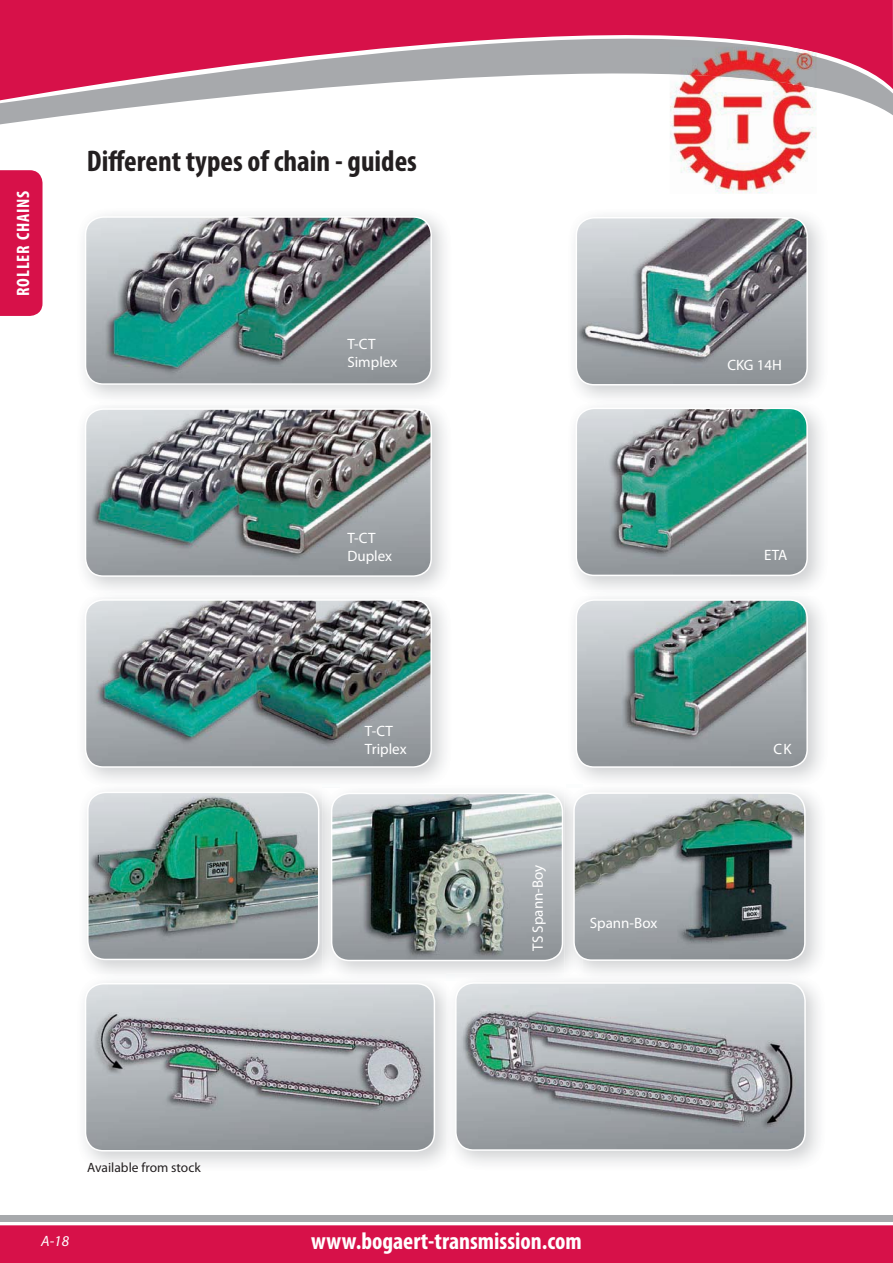
<style>
.page{position:relative;width:893px;height:1263px;background:#fff}
.page>*{position:absolute;margin:0;border:0;box-sizing:border-box;transform-origin:0 0}
.t1{font:700 condensed 30px "Myriad Pro";color:#231f20}
.t2{font:700 condensed 24px "Myriad Pro";color:#fff}
.t3{font:700 condensed 18px "Myriad Pro";letter-spacing:.05em;color:#fff}
.t4{font:15px/18px "Myriad Pro";color:#fff}
.t5{font:italic 15px "Myriad Pro";color:#fff}
.t6{font:13.5px "Myriad Pro";color:#231f20}
</style>
<div class="page">
<svg style="left:0;top:105px;width:893px;height:20px"></svg>
<svg style="left:0;top:0;width:893px;height:105px;fill:#d71149"></svg>
<div style="left:0;top:1225px;width:893px;height:38px;background:#d71149"></div>
<div style="left:0;top:1215px;width:893px;height:6px;background:#a7a9ac"></div>
<img style="left:670px;top:88px;width:146px;height:106px">
<img style="left:670px;top:47px;width:146px;height:41px">
<img style="left:790px;top:47px;width:26px;height:5px">
<div style="left:0;top:170px;width:43px;height:146px;background:#d71149"></div>
<img style="left:85px;top:216px;width:347px;height:169px">
<img style="left:85px;top:408px;width:347px;height:169px">
<img style="left:85px;top:599px;width:347px;height:169px">
<img style="left:86px;top:791px;width:236px;height:183px">
<img style="left:87px;top:792px;width:232px;height:168px">
<svg style="left:85px;top:983px;width:350px;height:169px;background:#aaaeb1"></svg>
<svg style="left:455px;top:982px;width:351px;height:169px;background:#a4a9ac"></svg>
<img style="left:331px;top:793px;width:232px;height:168px">
<svg style="left:573px;top:792px;width:233px;height:169px;background:#839190"></svg>
<img style="left:583px;top:784px;width:236px;height:3px">
<img style="left:567px;top:784px;width:16px;height:3px">
<svg style="left:575px;top:599px;width:233px;height:169px;background:#82a29f"></svg>
<svg style="left:575px;top:408px;width:233px;height:168px;background:#7da29d"></svg>
<svg style="left:575px;top:217px;width:233px;height:169px;background:#8f9ea0"></svg>
<p class="t3" style="left:16px;top:296px;width:107px;rotate:-90deg">ROLLER CHAINS</p>
<h1 class="t1" style="left:87px;top:150px;width:332px">Different types of chain - guides</h1>
<p class="t4" style="left:347px;top:336px;width:51px">T-CT<br>Simplex</p>
<p class="t4" style="left:347px;top:530px;width:46px">T-CT<br>Duplex</p>
<p class="t4" style="left:365px;top:723px;width:43px">T-CT<br>Triplex</p>
<p class="t4" style="left:727px;top:357px;width:56px">CKG 14H</p>
<p class="t4" style="left:764px;top:547px;width:25px">ETA</p>
<p class="t4" style="left:530px;top:951px;width:87px;rotate:-90deg">TS Spann-Boy</p>
<p class="t4" style="left:590px;top:915px;width:69px">Spann-Box</p>
<p class="t4" style="left:773px;top:741px;width:20px">CK</p>
<p class="t6" style="left:87px;top:1162px;width:115px">Available from stock</p>
<p class="t5" style="left:41px;top:1235px;width:29px">A-18</p>
<h2 class="t2" style="left:311px;top:1232px;width:272px">www.bogaert-transmission.com</h2>
</div>
